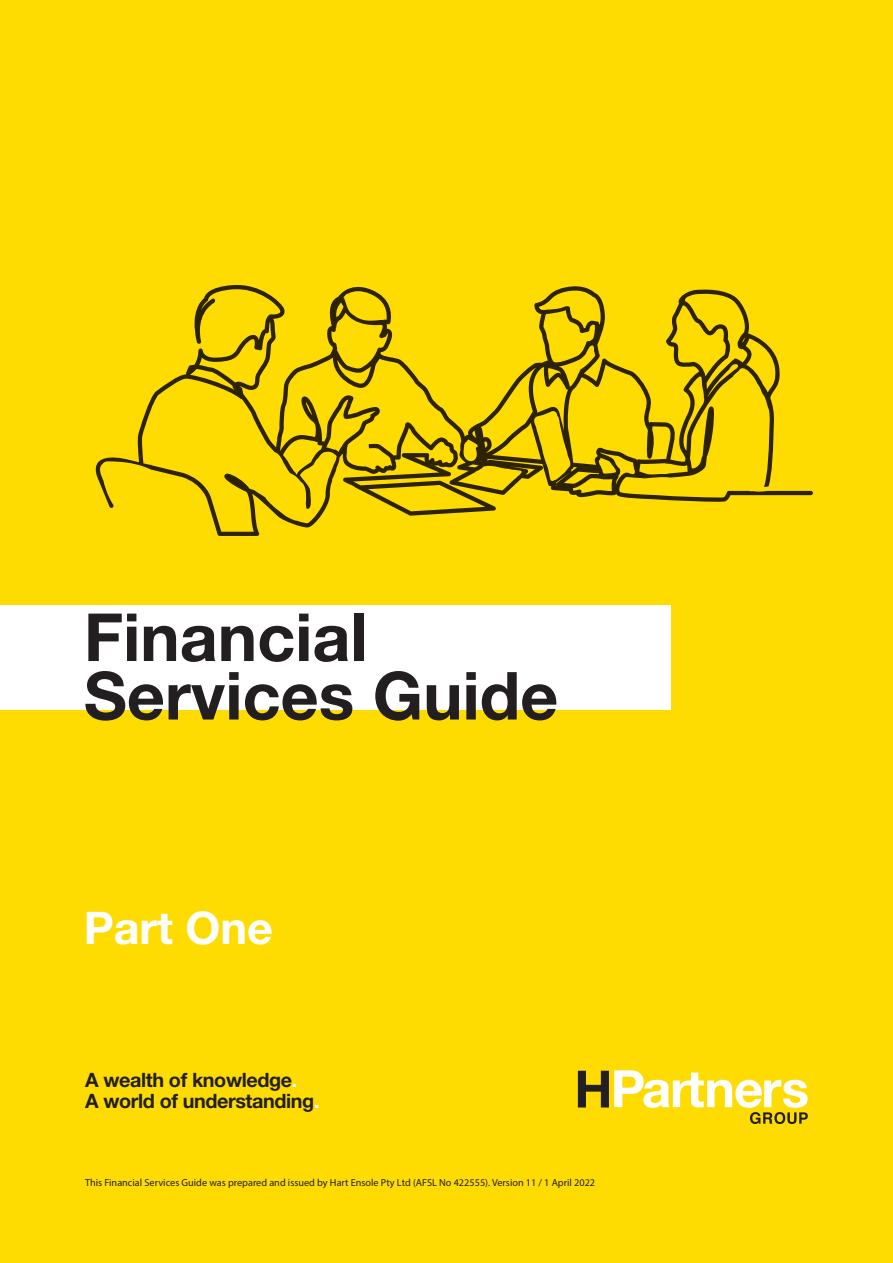
<style>
.page{position:relative;width:893px;height:1263px;background:#ffdc01}
.page>*{position:absolute;margin:0;border:0;box-sizing:border-box;transform-origin:0 0}
.t1{font:700 66.45px/58.5px "Helvetica Neue";color:#231f20}
.t2{font:700 45px "Helvetica Neue";color:#fff}
.t3{font:700 19.8px/20.4px "Helvetica Neue";letter-spacing:-.02em;color:#231f20}
.t4{font:10.2px "Myriad Pro";color:#231f20}
.s1{color:#fff}
</style>
<div class="page">
<div style="left:0;top:605px;width:670px;height:104px;background:#fff"></div>
<svg style="left:578px;top:1070px;width:230px;height:54px"></svg>
<svg style="left:95px;top:285px;width:718px;height:251px"></svg>
<p class="t1" style="left:84px;top:607px;width:476px">Financial<br>Services Guide</p>
<p class="t2" style="left:84px;top:900px;width:191px">Part One</p>
<p class="t3" style="left:85px;top:1069px;width:236px">A wealth of knowledge<span class="s1">.<br></span>A world of understanding<span class="s1">.</span></p>
<p class="t4" style="left:85px;top:1176px;width:512px">This Financial Services Guide was prepared and issued by Hart Ensole Pty Ltd (AFSL No 422555). Version 11 / 1 April 2022</p>
</div>
